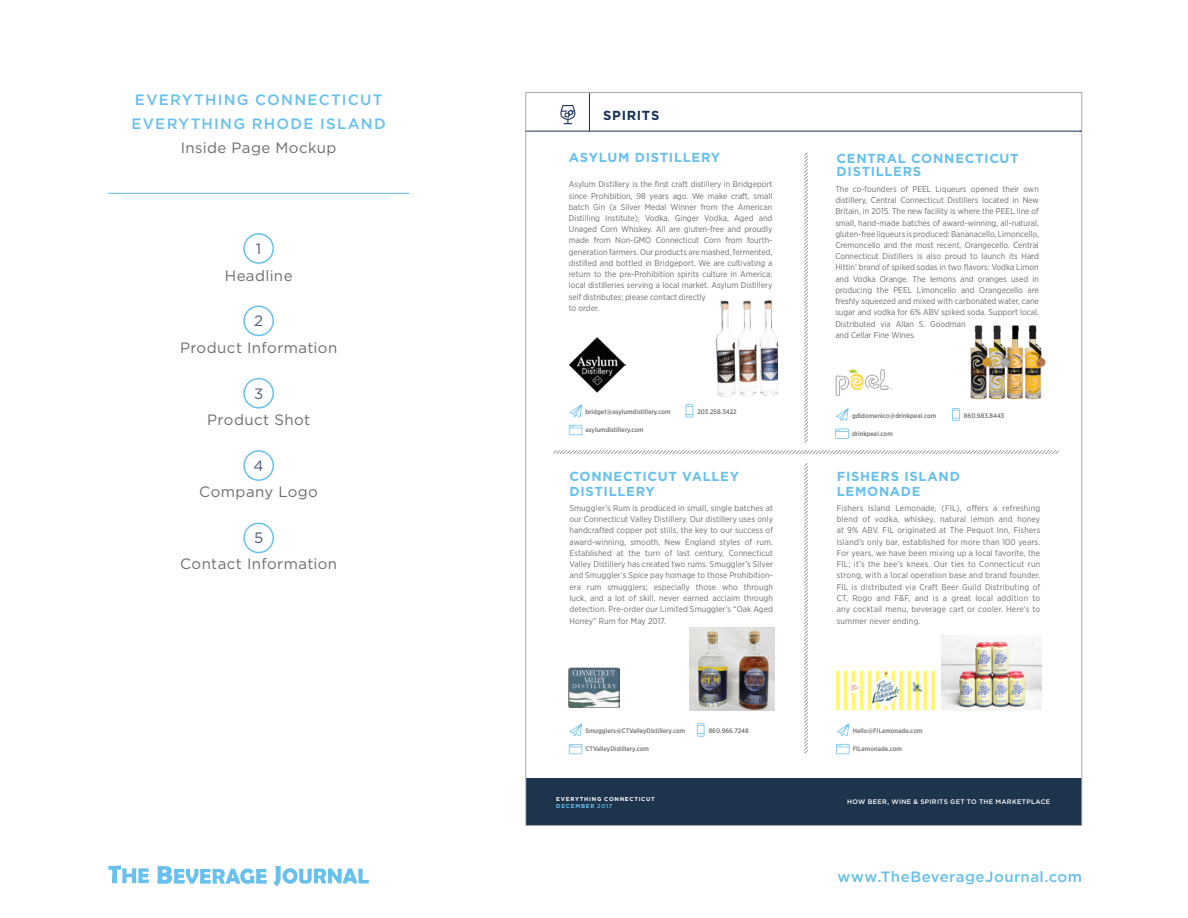
<style>
.page{position:relative;width:1188px;height:918px;background:#fff}
.page>*{position:absolute;margin:0;border:0;box-sizing:border-box;transform-origin:0 0}
.t1{font:15px "Gotham HTF";letter-spacing:.03em;color:#6c6d70}
.t2{font:500 15px/24px "Gotham HTF";letter-spacing:.075em;color:#68c0ec}
.t3{font:500 15px "Gotham HTF";letter-spacing:.03em;color:#68c0ec}
.t4{font:15px "Gotham HTF";color:#51587b}
.t5{font:700 13.05px/15.8px "Gotham HTF";letter-spacing:.05em;color:#68c0ec}
.t6{font:700 13.05px "Gotham HTF";letter-spacing:.055em;color:#172f59}
.t7{font:8.4px/11.2px "Gotham Narrow";color:#6c6d70;text-align:justify}
.t8{font:8.4px "Gotham Narrow";letter-spacing:.02em;color:#6c6d70}
.t9{font:500 6.6px "Gotham Narrow";color:#6c6d70}
.t10{font:500 6.6px "Gotham HTF";letter-spacing:.05em;color:#fff}
.t11{font:700 5.55px/6.8px "Gotham HTF";letter-spacing:.135em;color:#fff}
.s1{color:#68c0ec}
.s2{font-weight:500;color:#68c0ec}
</style>
<div class="page">
<div style="left:526px;top:778px;width:556px;height:47px;background:#1e334c"></div>
<img style="left:941px;top:635px;width:100px;height:76px">
<svg style="left:837px;top:723px;width:12px;height:13px"></svg>
<svg style="left:836px;top:744px;width:14px;height:10px"></svg>
<img style="left:715px;top:300px;width:63px;height:97px">
<img style="left:836px;top:672px;width:98px;height:38px">
<img style="left:569px;top:337px;width:56px;height:56px">
<svg style="left:570px;top:404px;width:12px;height:13px"></svg>
<svg style="left:686px;top:404px;width:7px;height:14px"></svg>
<svg style="left:569px;top:425px;width:13px;height:10px"></svg>
<img style="left:970px;top:325px;width:76px;height:75px">
<img style="left:835px;top:369px;width:57px;height:26px">
<svg style="left:836px;top:408px;width:13px;height:13px"></svg>
<svg style="left:952px;top:408px;width:8px;height:13px"></svg>
<svg style="left:835px;top:429px;width:14px;height:10px"></svg>
<svg style="left:804px;top:152px;width:4px;height:291px"></svg>
<svg style="left:553px;top:450px;width:506px;height:4px"></svg>
<svg style="left:804px;top:463px;width:4px;height:291px"></svg>
<hr style="left:526px;top:131px;width:556px;height:1px;background:#172f59">
<hr style="left:589px;top:93px;width:1px;height:38px;background:#172f59">
<svg style="left:560px;top:105px;width:16px;height:19px"></svg>
<img style="left:690px;top:627px;width:84px;height:84px">
<svg style="left:570px;top:723px;width:12px;height:13px"></svg>
<svg style="left:697px;top:723px;width:7px;height:14px"></svg>
<svg style="left:569px;top:744px;width:13px;height:10px"></svg>
<img style="left:569px;top:667px;width:50px;height:40px">
<hr style="left:108px;top:193px;width:301px;height:1px;background:#68c0ec">
<div style="left:243px;top:233px;width:31px;height:31px;border:2px solid #68c0ec;border-radius:50%"></div>
<div style="left:243px;top:306px;width:31px;height:30px;border:2px solid #68c0ec;border-radius:50%"></div>
<div style="left:243px;top:378px;width:31px;height:31px;border:2px solid #68c0ec;border-radius:50%"></div>
<div style="left:243px;top:450px;width:31px;height:31px;border:2px solid #68c0ec;border-radius:50%"></div>
<div style="left:243px;top:523px;width:31px;height:30px;border:2px solid #68c0ec;border-radius:50%"></div>
<svg style="left:108px;top:866px;width:41px;height:17px"></svg>
<svg style="left:157px;top:866px;width:110px;height:18px"></svg>
<svg style="left:273px;top:866px;width:96px;height:20px"></svg>
<p class="t2" style="left:131px;top:87px;width:256px">EVERYTHING CONNECTICUT<br>EVERYTHING RHODE ISLAND</p>
<p class="t1" style="left:181px;top:139px;width:157px">Inside Page Mockup</p>
<p class="t4" style="left:256px;top:240px;width:7px">1</p>
<p class="t1" style="left:225px;top:268px;width:69px">Headline</p>
<p class="t4" style="left:254px;top:313px;width:10px">2</p>
<p class="t1" style="left:180px;top:340px;width:159px">Product Information</p>
<p class="t4" style="left:254px;top:385px;width:11px">3</p>
<p class="t1" style="left:207px;top:412px;width:104px">Product Shot</p>
<p class="t4" style="left:254px;top:457px;width:12px">4</p>
<p class="t1" style="left:199px;top:484px;width:120px">Company Logo</p>
<p class="t4" style="left:254px;top:530px;width:11px">5</p>
<p class="t1" style="left:180px;top:556px;width:159px">Contact Information</p>
<p class="t6" style="left:603px;top:108px;width:58px">SPIRITS</p>
<p class="t5" style="left:569px;top:149px;width:153px">ASYLUM DISTILLERY</p>
<p class="t5" style="left:837px;top:152px;width:183px;line-height:13px">CENTRAL CONNECTICUT<br>DISTILLERS</p>
<p class="t7" style="left:569px;top:179px;width:205px;text-align:left">Asylum Distillery is the first craft distillery in Bridgeport since Prohibition, 98 years ago. We make craft, small batch Gin (a Silver Medal Winner from the American Distilling Institute), Vodka, Ginger Vodka, Aged and Unaged Corn Whiskey. All are gluten-free and proudly made from Non-GMO Connecticut Corn from fourth&shy;generation farmers. Our products are mashed, fermented, distilled and bottled in Bridgeport. We are cultivating a return to the pre-Prohibition spirits culture in America: local distilleries serving a local market. Asylum Distillery self distributes; please contact directly<br>to order.</p>
<p class="t7" style="left:835px;top:183px;width:205px;text-align:left">The co-founders of PEEL Liqueurs opened their own distillery, Central Connecticut Distillers located in New Britain, in 2015. The new facility is where the PEEL line of small, hand-made batches of award-winning, all-natural, gluten-free liqueurs is produced: Bananacello, Limoncello, Cremoncello and the most recent, Orangecello. Central Connecticut Distillers is also proud to launch its Hard Hittin’ brand of spiked sodas in two flavors: Vodka Limon and Vodka Orange. The lemons and oranges used in producing the PEEL Limoncello and Orangecello are freshly squeezed and mixed with carbonated water, cane sugar and vodka for 6% ABV spiked soda. Support local.<br>Distributed via Allan S. Goodman<br>and Cellar Fine Wines.</p>
<p class="t9" style="left:585px;top:407px;width:87px">bridget@asylumdistillery.com</p>
<p class="t9" style="left:697px;top:407px;width:41px">203.258.3422</p>
<p class="t9" style="left:585px;top:425px;width:60px">asylumdistillery.com</p>
<p class="t9" style="left:852px;top:411px;width:86px">gdidomenico@drinkpeel.com</p>
<p class="t9" style="left:964px;top:411px;width:42px">860.983.8443</p>
<p class="t9" style="left:852px;top:429px;width:42px">drinkpeel.com</p>
<p class="t5" style="left:570px;top:468px;width:171px">CONNECTICUT VALLEY<br>DISTILLERY</p>
<p class="t5" style="left:837px;top:468px;width:125px">FISHERS ISLAND<br>LEMONADE</p>
<p class="t7" style="left:570px;top:502px;width:205px">Smuggler’s Rum is produced in small, single batches at our Connecticut Valley Distillery. Our distillery uses only handcrafted copper pot stills, the key to our success of award-winning, smooth, New England styles of rum.<br>Established at the turn of last century, Connecticut Valley Distillery has created two rums. Smuggler’s Silver and Smuggler’s Spice pay homage to those Prohibition&shy;era rum smugglers; especially those who through luck, and a lot of skill, never earned acclaim through detection. Pre-order our Limited Smuggler’s “Oak Aged</p>
<p class="t7" style="left:570px;top:615px;width:98px">Honey” Rum for May 2017.</p>
<p class="t7" style="left:837px;top:502px;width:205px">Fishers Island Lemonade, (FIL), offers a refreshing blend of vodka, whiskey, natural lemon and honey at 9% ABV. FIL originated at The Pequot Inn, Fishers Island’s only bar, established for more than 100 years.<br>For years, we have been mixing up a local favorite, the FIL; it’s the bee’s knees. Our ties to Connecticut run strong, with a local operation base and brand founder.<br>FIL is distributed via Craft Beer Guild Distributing of CT, Rogo and F&amp;F, and is a great local addition to any cocktail menu, beverage cart or cooler. Here’s to</p>
<p class="t8" style="left:837px;top:616px;width:85px">summer never ending.</p>
<p class="t9" style="left:585px;top:727px;width:101px">Smugglers@CTValleyDistillery.com</p>
<p class="t9" style="left:709px;top:727px;width:42px">860.966.7248</p>
<p class="t9" style="left:585px;top:744px;width:65px">CTValleyDistillery.com</p>
<p class="t9" style="left:853px;top:727px;width:71px">Hello@FILemonade.com</p>
<p class="t9" style="left:853px;top:744px;width:51px">FILemonade.com</p>
<p class="t11" style="left:556px;top:796px;width:100px">EVERYTHING CONNECTICUT<br><span class="s1">DECEMBER</span> <span class="s2">2017</span></p>
<p class="t10" style="left:847px;top:798px;width:205px">HOW BEER, WINE &amp; SPIRITS GET TO THE MARKETPLACE</p>
<p class="t3" style="left:837px;top:868px;width:246px">www.TheBeverageJournal.com</p>
</div>
